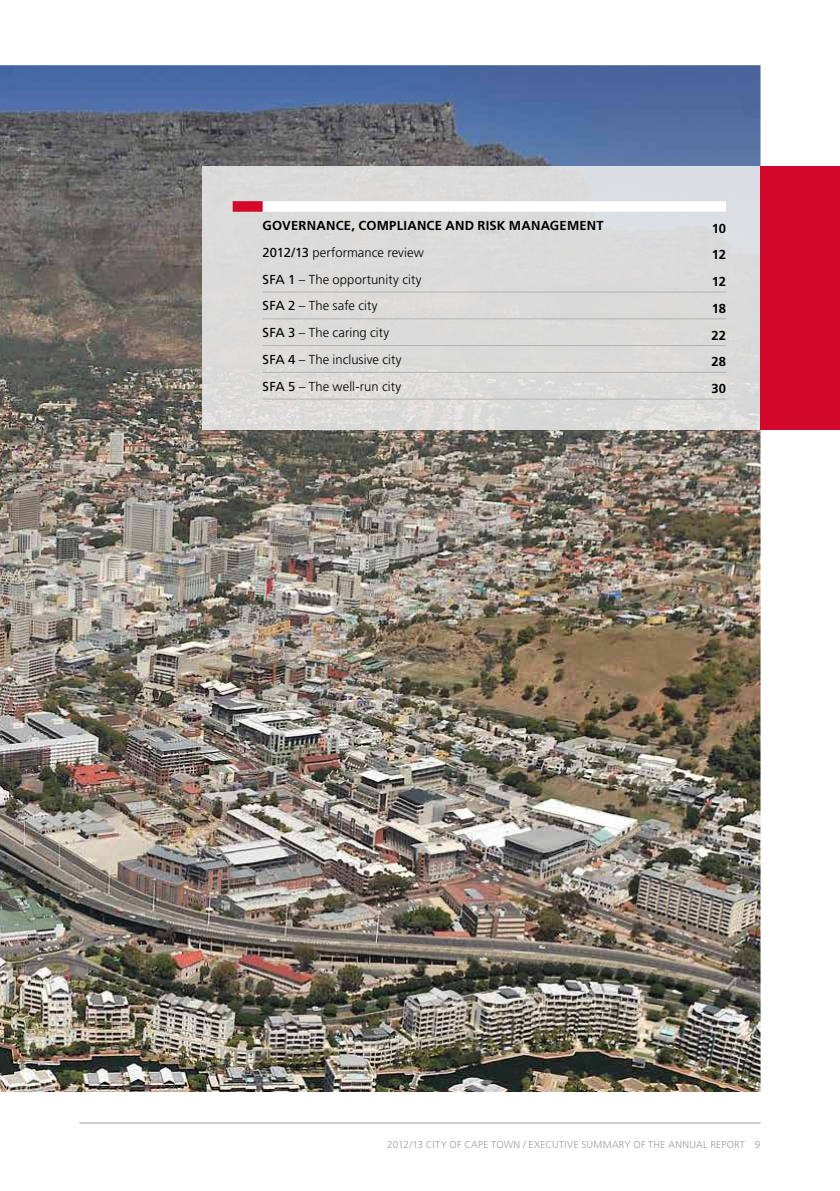
<style>
.page{position:relative;width:840px;height:1191px;background:#fff}
.page>*{position:absolute;margin:0;border:0;box-sizing:border-box;transform-origin:0 0}
.t1{font:300 13px "Frutiger LT Std";letter-spacing:.005em;color:#000}
.t2{font:700 13px "Frutiger LT Std";letter-spacing:.015em;color:#000}
.t3{font:300 10px "Frutiger LT Std";letter-spacing:.03em;color:#9d9d9c}
.s1{font-weight:400}
</style>
<div class="page">
<hr style="left:79px;top:1122px;width:681px;height:1px;background:#9d9d9c">
<img style="left:0;top:65px;width:760px;height:1027px">
<div style="left:202px;top:167px;width:558px;height:263px;background:#dbdbda"></div>
<div style="left:262px;top:201px;width:463px;height:11px;background:#fff"></div>
<div style="left:232px;top:201px;width:30px;height:11px;background:#d3072a"></div>
<div style="left:760px;top:167px;width:79px;height:263px;background:#d3072a"></div>
<hr style="left:262px;top:292px;width:426px;height:1px;background:#b3b2b2">
<hr style="left:688px;top:292px;width:37px;height:1px;background:#b3b2b2">
<hr style="left:262px;top:318px;width:426px;height:1px;background:#b3b2b2">
<hr style="left:688px;top:318px;width:37px;height:1px;background:#b3b2b2">
<hr style="left:262px;top:345px;width:426px;height:1px;background:#b3b2b2">
<hr style="left:688px;top:345px;width:37px;height:1px;background:#b3b2b2">
<hr style="left:262px;top:372px;width:426px;height:1px;background:#b3b2b2">
<hr style="left:262px;top:399px;width:426px;height:1px;background:#b3b2b2">
<hr style="left:688px;top:372px;width:37px;height:1px;background:#b3b2b2">
<hr style="left:688px;top:399px;width:37px;height:1px;background:#b3b2b2">
<p class="t2" style="left:262px;top:218px;width:10px">GOVERNANCE</p>
<p class="t2" style="left:351px;top:218px;width:54px">, COMPLIANCE</p>
<p class="t2" style="left:445px;top:218px;width:86px">AND RISK MANAGE</p>
<p class="t2" style="left:566px;top:218px;width:22px">MENT</p>
<p class="t2" style="left:711px;top:220px;width:16px">10</p>
<p class="t1" style="left:262px;top:245px;width:163px"><span class="s1">2012/13</span> performance review</p>
<p class="t2" style="left:711px;top:247px;width:16px">12</p>
<p class="t1" style="left:262px;top:272px;width:160px"><span class="s1">SFA 1</span> – The opportunity city</p>
<p class="t2" style="left:711px;top:274px;width:16px">12</p>
<p class="t1" style="left:262px;top:298px;width:116px"><span class="s1">SFA 2</span> – The safe city</p>
<p class="t2" style="left:711px;top:301px;width:16px">18</p>
<p class="t1" style="left:262px;top:325px;width:128px"><span class="s1">SFA 3</span> – The caring city</p>
<p class="t2" style="left:711px;top:327px;width:16px">22</p>
<p class="t1" style="left:262px;top:352px;width:140px"><span class="s1">SFA 4</span> – The inclusive city</p>
<p class="t2" style="left:711px;top:354px;width:16px">28</p>
<p class="t1" style="left:262px;top:379px;width:140px"><span class="s1">SFA 5</span> – The well-run city</p>
<p class="t2" style="left:711px;top:381px;width:16px">30</p>
<p class="t3" style="left:387px;top:1139px;width:268px">2012/13 CITY OF CAPE TOWN / Executive Su mmary of the</p>
<p class="t3" style="left:668px;top:1139px;width:8px">annual</p>
<p class="t3" style="left:710px;top:1139px;width:6px">report</p>
<p class="t3" style="left:754px;top:1139px;width:7px">9</p>
</div>
